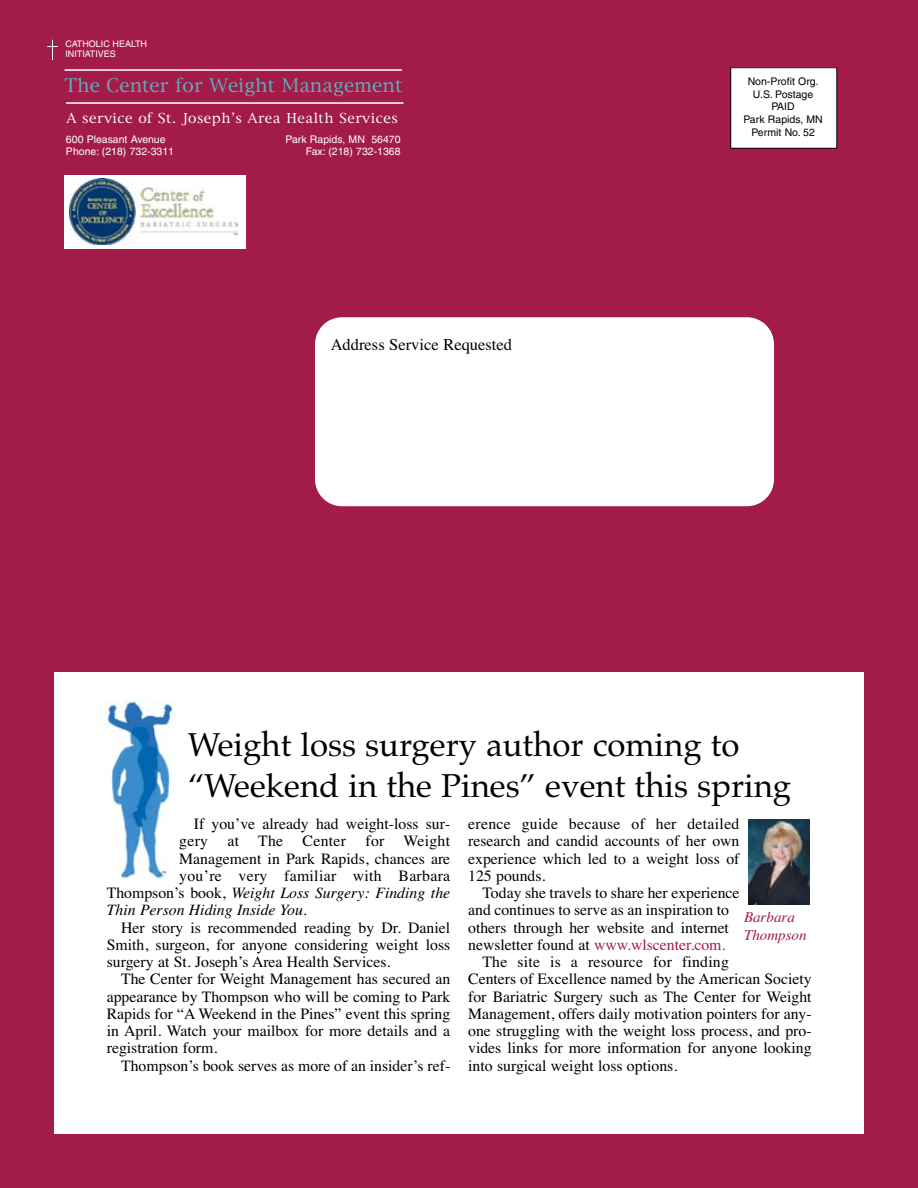
<style>
.page{position:relative;width:918px;height:1188px;background:#a31c49}
.page>*{position:absolute;margin:0;border:0;box-sizing:border-box;transform-origin:0 0}
.t1{font:33px/40.5px "Palatino";color:#000}
.t2{font:18px "New York";color:#62adbb}
.t3{font:16.5px "Times";color:#000}
.t4{font:15.75px/17.2px "Times";color:#000;text-align:justify}
.t5{font:italic 15.75px "Times";color:#000}
.t6{font:15.75px "Times";letter-spacing:.02em;color:#000}
.t7{font:15.75px "Times";color:#a31c49}
.t8{font:italic 15px/18px "Times";color:#a31c49}
.t9{font:13.2px "New York";letter-spacing:.035em;color:#fff}
.t10{font:10.5px "Helvetica";color:#fff}
.t11{font:10.5px/12.6px "Helvetica";color:#000;text-align:center}
.t12{font:9px/10.5px "Helvetica";color:#fff}
.s1{font-style:normal}
.s2{color:#000}
</style>
<div class="page">
<div style="left:731px;top:68px;width:106px;height:80px;background:#fff"></div>
<div style="left:730px;top:67px;width:107px;height:81px;border:1px solid #000"></div>
<hr style="left:65px;top:69px;width:337px;height:2px;background:#fff">
<hr style="left:66px;top:102px;width:338px;height:2px;background:#fff">
<div style="left:315px;top:317px;width:459px;height:189px;background:#fff;border-radius:27px"></div>
<svg style="left:47px;top:40px;width:11px;height:20px"></svg>
<div style="left:54px;top:672px;width:810px;height:462px;background:#fff"></div>
<img style="left:103px;top:701px;width:72px;height:178px">
<img style="left:749px;top:820px;width:61px;height:84px">
<div style="left:64px;top:176px;width:181px;height:73px;background:#fff"></div>
<img style="left:70px;top:179px;width:167px;height:65px">
<p class="t12" style="left:65px;top:39px;width:83px">CATHOLIC HEALTH<br>INITIATIVES</p>
<p class="t2" style="left:64px;top:74px;width:340px">The Center for Weight Management</p>
<p class="t9" style="left:67px;top:109px;width:333px">A service of St. Joseph’s Area Health Services</p>
<p class="t10" style="left:66px;top:133px;width:101px">600 Pleasant Avenue</p>
<p class="t10" style="left:285px;top:133px;width:117px">Park Rapids, MN 56470</p>
<p class="t10" style="left:66px;top:145px;width:110px">Phone: (218) 732-3311</p>
<p class="t10" style="left:306px;top:145px;width:96px">Fax: (218) 732-1368</p>
<p class="t3" style="left:331px;top:334px;width:183px">Address Service Requested</p>
<p class="t11" style="left:743px;top:75px;width:81px">Non-Profit Org.<br>U.S. Postage<br>PAID<br>Park Rapids, MN<br>Permit No. 52</p>
<h1 class="t1" style="left:188px;top:728px;width:605px">Weight loss surgery author coming to “Weekend in the Pines” event this spring</h1>
<p class="t4" style="left:194px;top:816px;width:258px">If you’ve already had weight-loss sur-</p>
<p class="t6" style="left:179px;top:831px;width:272px">gery at The Center for Weight</p>
<p class="t4" style="left:179px;top:851px;width:272px">Management in Park Rapids, chances are</p>
<p class="t6" style="left:179px;top:866px;width:273px">you’re very familiar with Barbara</p>
<p class="t5" style="left:107px;top:883px;width:345px"><span class="s1">Thompson’s book,</span> Weight Loss Surgery: Finding the</p>
<p class="t5" style="left:107px;top:900px;width:202px">Thin Person Hiding Inside You<span class="s1">.</span></p>
<p class="t4" style="left:121px;top:920px;width:331px">Her story is recommended reading by Dr. Daniel</p>
<p class="t4" style="left:107px;top:937px;width:345px">Smith, surgeon, for anyone considering weight loss</p>
<p class="t4" style="left:107px;top:954px;width:285px">surgery at St. Joseph’s Area Health Services.</p>
<p class="t4" style="left:121px;top:971px;width:331px">The Center for Weight Management has secured an</p>
<p class="t4" style="left:107px;top:989px;width:345px">appearance by Thompson who will be coming to Park</p>
<p class="t4" style="left:107px;top:1006px;width:345px">Rapids for “A Weekend in the Pines” event this spring</p>
<p class="t4" style="left:107px;top:1023px;width:345px">in April. Watch your mailbox for more details and a</p>
<p class="t4" style="left:107px;top:1040px;width:112px">registration form.</p>
<p class="t4" style="left:121px;top:1058px;width:331px">Thompson’s book serves as more of an insider’s ref-</p>
<p class="t4" style="left:468px;top:816px;width:273px">erence guide because of her detailed research and candid accounts of her own experience which led to a weight loss of 125 pounds.</p>
<p class="t4" style="left:482px;top:885px;width:259px">Today she travels to share her experience</p>
<p class="t4" style="left:468px;top:902px;width:262px">and continues to serve as an inspiration to</p>
<p class="t4" style="left:468px;top:920px;width:262px">others through her website and internet</p>
<p class="t7" style="left:468px;top:935px;width:259px"><span class="s2">newsletter found at</span> www.wlscenter.com.</p>
<p class="t4" style="left:482px;top:954px;width:248px">The site is a resource for finding</p>
<p class="t4" style="left:468px;top:971px;width:345px">Centers of Excellence named by the American Society</p>
<p class="t4" style="left:468px;top:989px;width:345px">for Bariatric Surgery such as The Center for Weight</p>
<p class="t4" style="left:468px;top:1006px;width:345px">Management, offers daily motivation pointers for any-</p>
<p class="t4" style="left:468px;top:1023px;width:345px">one struggling with the weight loss process, and pro-</p>
<p class="t4" style="left:468px;top:1040px;width:345px">vides links for more information for anyone looking</p>
<p class="t4" style="left:468px;top:1058px;width:211px">into surgical weight loss options.</p>
<p class="t8" style="left:744px;top:909px;width:64px">Barbara<br>Thompson</p>
</div>
